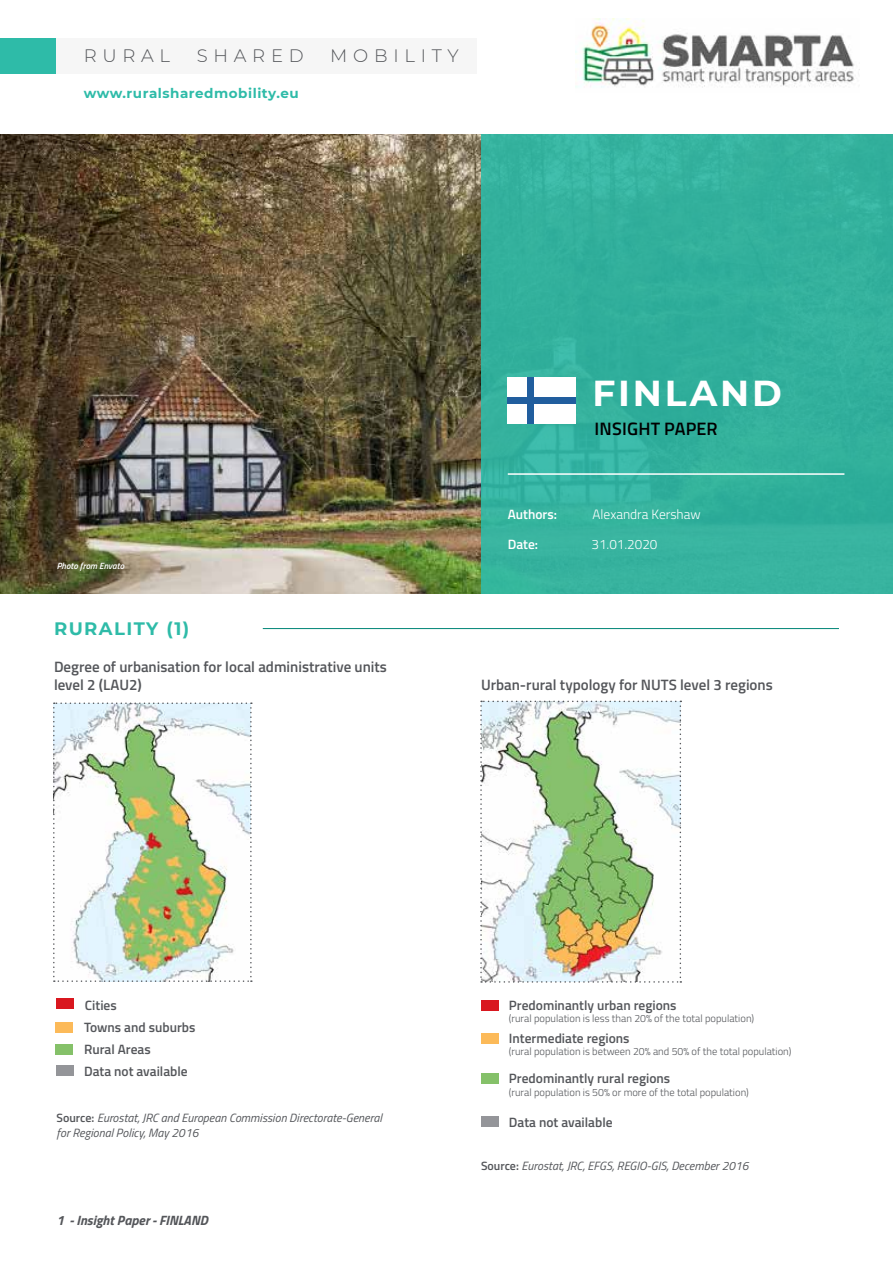
<style>
.page{position:relative;width:893px;height:1263px;background:#fff}
.page>*{position:absolute;margin:0;border:0;box-sizing:border-box;transform-origin:0 0}
.t1{font:700 36px "Montserrat";letter-spacing:.08em;color:#fff}
.t2{font:300 18px "Montserrat";letter-spacing:.32em;color:#54565a}
.t3{font:600 18px "Titillium Web";letter-spacing:.01em;color:#000}
.t4{font:700 18px "Montserrat";letter-spacing:.08em;color:#2ebba8}
.t5{font:600 15px/18px "Titillium Web";color:#54565a}
.t6{font:600 13.5px "Titillium Web";color:#54565a}
.t7{font:700 13.5px "Montserrat";letter-spacing:.04em;color:#2ebba8}
.t8{font:300 13.5px "Titillium Web";color:#fff}
.t9{font:italic 700 13.5px "Titillium Web";color:#54565a}
.t10{font:600 13.5px "Titillium Web";color:#fff}
.t11{font:italic 12px/14.4px "Titillium Web";color:#54565a}
.t12{font:300 10.5px "Titillium Web";color:#54565a}
.t13{font:italic 600 9px "Titillium Web";color:#fff}
.s1{font-weight:600;font-style:normal}
</style>
<div class="page">
<img style="left:0;top:134px;width:481px;height:460px">
<div style="left:481px;top:134px;width:412px;height:460px;background:#33b19d"></div>
<hr style="left:263px;top:628px;width:576px;height:1px;background:#008576">
<div style="left:56px;top:38px;width:420px;height:36px;background:#f6f6f6"></div>
<div style="left:0;top:38px;width:56px;height:36px;background:#2ebba8"></div>
<hr style="left:508px;top:473px;width:336px;height:2px;background:#fff">
<img style="left:575px;top:19px;width:280px;height:69px">
<div style="left:481px;top:1000px;width:17px;height:11px;background:#d9171f"></div>
<div style="left:481px;top:1033px;width:17px;height:10px;background:#fcba59"></div>
<div style="left:481px;top:1073px;width:17px;height:10px;background:#85c169"></div>
<div style="left:481px;top:1116px;width:17px;height:10px;background:#949599"></div>
<div style="left:56px;top:1065px;width:17px;height:10px;background:#949599"></div>
<div style="left:56px;top:1044px;width:17px;height:10px;background:#85c169"></div>
<div style="left:56px;top:1022px;width:17px;height:10px;background:#fcba59"></div>
<div style="left:57px;top:998px;width:17px;height:10px;background:#d9171f"></div>
<div style="left:508px;top:378px;width:68px;height:46px;background:#fff"></div>
<div style="left:528px;top:378px;width:6px;height:46px;background:#215e9e"></div>
<div style="left:508px;top:397px;width:68px;height:7px;background:#215e9e"></div>
<img style="left:53px;top:702px;width:199px;height:280px">
<svg style="left:480px;top:701px;width:201px;height:282px"></svg>
<h2 class="t2" style="left:84px;top:44px;width:88px">RURAL</h2>
<h2 class="t2" style="left:197px;top:44px;width:108px">SHARED</h2>
<h2 class="t2" style="left:330px;top:44px;width:130px">MOBILITY</h2>
<p class="t7" style="left:84px;top:84px;width:217px">www.ruralsharedmobility.eu</p>
<p class="t13" style="left:57px;top:559px;width:69px">Photo from Envato</p>
<h2 class="t4" style="left:54px;top:616px;width:137px">RURALITY (1)</h2>
<h3 class="t5" style="left:54px;top:657px;width:334px">Degree of urbanisation for local administrative units level 2 (LAU2)</h3>
<h1 class="t1" style="left:592px;top:367px;width:191px">FINLAND</h1>
<h2 class="t3" style="left:595px;top:415px;width:125px">INSIGHT PAPER</h2>
<p class="t10" style="left:508px;top:504px;width:51px">Authors:</p>
<p class="t8" style="left:593px;top:505px;width:110px">Alexandra Kershaw</p>
<p class="t10" style="left:508px;top:534px;width:32px">Date:</p>
<p class="t8" style="left:591px;top:535px;width:68px">31.01.2020</p>
<h3 class="t5" style="left:481px;top:675px;width:293px">Urban-rural typology for NUTS level 3 regions</h3>
<p class="t6" style="left:85px;top:995px;width:33px">Cities</p>
<p class="t6" style="left:84px;top:1017px;width:113px">Towns and suburbs</p>
<p class="t6" style="left:84px;top:1039px;width:68px">Rural Areas</p>
<p class="t6" style="left:84px;top:1061px;width:105px">Data not available</p>
<p class="t11" style="left:57px;top:1110px;width:327px"><span class="s1">Source:</span> Eurostat, JRC and European Commission Directorate-General for Regional Policy, May 2016</p>
<p class="t9" style="left:56px;top:1210px;width:153px">1 - Insight Paper - FINLAND</p>
<p class="t6" style="left:509px;top:995px;width:169px">Predominantly urban regions</p>
<p class="t12" style="left:509px;top:1011px;width:247px">(rural population is less than 20% of the total population)</p>
<p class="t6" style="left:509px;top:1028px;width:122px">Intermediate regions</p>
<p class="t12" style="left:509px;top:1044px;width:284px">(rural population is between 20% and 50% of the total population)</p>
<p class="t6" style="left:509px;top:1068px;width:163px">Predominantly rural regions</p>
<p class="t12" style="left:509px;top:1084px;width:241px">(rural population is 50% or more of the total population)</p>
<p class="t6" style="left:509px;top:1112px;width:105px">Data not available</p>
<p class="t11" style="left:481px;top:1158px;width:269px"><span class="s1">Source:</span> Eurostat, JRC, EFGS, REGIO-GIS, December 2016</p>
</div>
